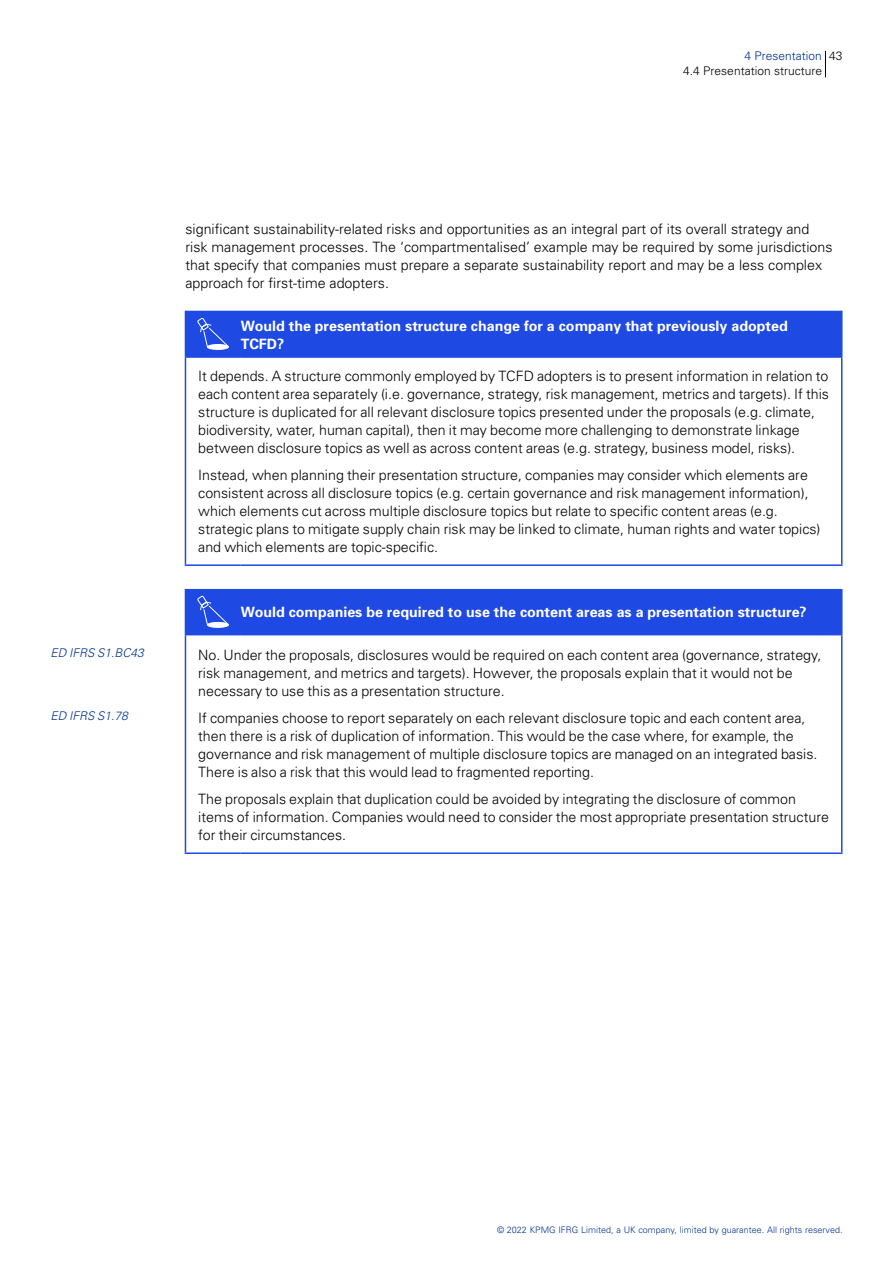
<style>
.page{position:relative;width:893px;height:1263px;background:#fff}
.page>*{position:absolute;margin:0;border:0;box-sizing:border-box;transform-origin:0 0}
.Bodycopy_9_5pt{font:300 14.25px/18px "Univers";color:#000}
.Body_Indent{font:300 14.25px/18px "Univers";color:#000}
.Table_Header{font:700 14.25px/18px "Univers";color:#fff}
.t1{font:300 12px/15px "Univers";color:#000}
.Bodycopy_9_5pt-2{font:italic 300 12px "Univers";color:#00338d}
.t2{font:300 9px "Univers";color:#00338d}
.s1{color:#00338d}
</style>
<div class="page">
<svg style="left:825px;top:51px;width:1px;height:26px"></svg>
<hr style="left:185px;top:358px;width:1px;height:206px;background:#1e49e2">
<hr style="left:841px;top:358px;width:1px;height:206px;background:#1e49e2">
<hr style="left:185px;top:564px;width:56px;height:2px;background:#1e49e2">
<hr style="left:241px;top:564px;width:601px;height:2px;background:#1e49e2">
<hr style="left:185px;top:356px;width:56px;height:2px;background:#1e49e2">
<hr style="left:241px;top:356px;width:601px;height:2px;background:#1e49e2">
<div style="left:185px;top:311px;width:657px;height:46px;background:#1e49e2"></div>
<hr style="left:185px;top:635px;width:1px;height:217px;background:#1e49e2">
<hr style="left:841px;top:635px;width:1px;height:217px;background:#1e49e2">
<hr style="left:185px;top:852px;width:56px;height:2px;background:#1e49e2">
<hr style="left:241px;top:852px;width:601px;height:2px;background:#1e49e2">
<div style="left:185px;top:589px;width:657px;height:46px;background:#1e49e2"></div>
<p class="t1" style="left:683px;top:48px;width:161px;text-indent:61px"><span class="s1">4 Presentation</span> 43<br>4.4 Presentation structure</p>
<p class="Bodycopy_9_5pt-2" style="left:50px;top:646px;width:95px">ED IFRS S1.BC43</p>
<p class="Bodycopy_9_5pt-2" style="left:50px;top:709px;width:79px">ED IFRS S1.78</p>
<p class="Body_Indent" style="left:185px;top:220px;width:648px">significant sustainability-related risks and opportunities as an integral part of its overall strategy and risk management processes. The ‘compartmentalised’ example may be required by some jurisdictions that specify that companies must prepare a separate sustainability report and may be a less complex approach for first-time adopters.</p>
<p class="Table_Header" style="left:241px;top:316px;width:548px">Would the presentation structure change for a company that previously adopted<br>TCFD?</p>
<p class="Bodycopy_9_5pt" style="left:198px;top:367px;width:632px">It depends. A structure commonly employed by TCFD adopters is to present information in relation to each content area separately (i.e. governance, strategy, risk management, metrics and targets). If this structure is duplicated for all relevant disclosure topics presented under the proposals (e.g. climate, biodiversity, water, human capital), then it may become more challenging to demonstrate linkage between disclosure topics as well as across content areas (e.g. strategy, business model, risks).</p>
<p class="Bodycopy_9_5pt" style="left:198px;top:466px;width:624px">Instead, when planning their presentation structure, companies may consider which elements are consistent across all disclosure topics (e.g. certain governance and risk management information), which elements cut across multiple disclosure topics but relate to specific content areas (e.g. strategic plans to mitigate supply chain risk may be linked to climate, human rights and water topics) and which elements are topic-specific.</p>
<p class="Table_Header" style="left:241px;top:603px;width:567px">Would companies be required to use the content areas as a presentation structure?</p>
<p class="Bodycopy_9_5pt" style="left:198px;top:646px;width:625px">No. Under the proposals, disclosures would be required on each content area (governance, strategy, risk management, and metrics and targets). However, the proposals explain that it would not be necessary to use this as a presentation structure.</p>
<p class="Bodycopy_9_5pt" style="left:198px;top:709px;width:621px">If companies choose to report separately on each relevant disclosure topic and each content area, then there is a risk of duplication of information. This would be the case where, for example, the governance and risk management of multiple disclosure topics are managed on an integrated basis.<br>There is also a risk that this would lead to fragmented reporting.</p>
<p class="Bodycopy_9_5pt" style="left:198px;top:790px;width:632px">The proposals explain that duplication could be avoided by integrating the disclosure of common items of information. Companies would need to consider the most appropriate presentation structure for their circumstances.</p>
<p class="t2" style="left:497px;top:1224px;width:347px">© 2022 KPMG IFRG Limited, a UK company, limited by guarantee. All rights reserved.</p>
</div>
